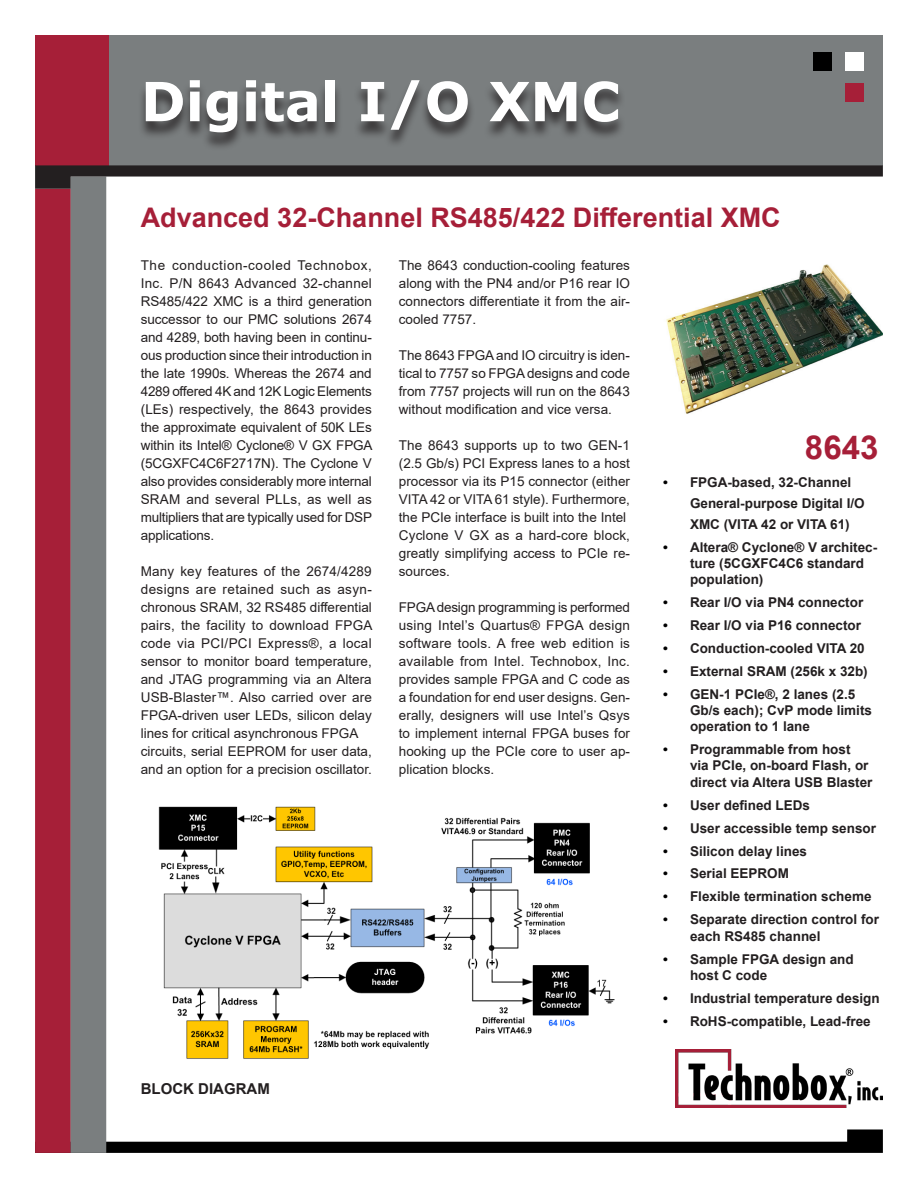
<style>
.page{position:relative;width:918px;height:1188px;background:#fff}
.page>*{position:absolute;margin:0;border:0;box-sizing:border-box;transform-origin:0 0}
.t1{font:700 54px "Verdana";color:#fff}
.Body{font:700 33px "Arial";color:#a61f38}
.Body-2{font:700 27px "Arial";color:#a61f38}
.Datasheet_Body{font:700 15px "Arial";color:#231f20}
.Datasheet_Body-2{font:13.5px/18px "Arial";color:#231f20;text-align:justify}
.Datasheet_Bullet_Sty{font:700 13.5px/16.2px "Arial";color:#231f20}
.s1{color:#000001}
</style>
<div class="page">
<div style="left:109px;top:35px;width:774px;height:130px;background:#7a7e7f"></div>
<div style="left:35px;top:35px;width:74px;height:130px;background:#a61f38"></div>
<svg style="left:106px;top:1129px;width:777px;height:24px"></svg>
<div style="left:35px;top:189px;width:36px;height:964px;background:#a61f38"></div>
<div style="left:71px;top:177px;width:35px;height:976px;background:#7a7e7f"></div>
<div style="left:845px;top:52px;width:18px;height:18px;background:#fff"></div>
<div style="left:845px;top:84px;width:18px;height:18px;background:#a61f38"></div>
<div style="left:813px;top:52px;width:19px;height:18px;background:#000"></div>
<img style="left:675px;top:1049px;width:208px;height:58px">
<svg style="left:35px;top:165px;width:848px;height:24px"></svg>
<img style="left:666px;top:264px;width:217px;height:150px">
<div style="left:137px;top:82px;width:489px;height:69px;background:#231f20;opacity:.75"></div>
<img style="left:158px;top:806px;width:457px;height:253px">
<p class="t1" style="left:141px;top:63px;width:481px">Digital I/O XMC</p>
<p class="Body-2" style="left:141px;top:198px;width:642px">Advanced 32-Channel RS485/422 Differential XMC</p>
<p class="Datasheet_Body-2" style="left:141px;top:256px;width:233px">The conduction-cooled Technobox, Inc. P/N 8643 Advanced 32-channel RS485/422 XMC is a third generation successor to our PMC solutions 2674 and 4289, both having been in continu&shy;ous production since their introduction in the late 1990s. Whereas the 2674 and 4289 offered 4K and 12K Logic Elements (LEs) respectively, the 8643 provides the approximate equivalent of 50K LEs within its Intel® Cyclone® V GX FPGA (5CGXFC4C6F2717N). The Cyclone V also provides considerably more internal SRAM and several PLLs, as well as multipliers that are typically used for DSP applications.</p>
<p class="Datasheet_Body-2" style="left:141px;top:562px;width:233px">Many key features of the 2674/4289 designs are retained such as asyn&shy;chronous SRAM, 32 RS485 differential pairs, the facility to download FPGA code via PCI/PCI Express®, a local sensor to monitor board temperature, and JTAG programming via an Altera USB-Blaster™. Also carried over are FPGA-driven user LEDs, silicon delay lines for critical asynchronous FPGA</p>
<p class="Datasheet_Body-2" style="left:141px;top:742px;width:233px">circuits, serial EEPROM for user data, and an option for a precision oscillator.</p>
<p class="Datasheet_Body-2" style="left:399px;top:256px;width:233px">The 8643 conduction-cooling features along with the PN4 and/or P16 rear IO connectors differentiate it from the air&shy;cooled 7757.</p>
<p class="Datasheet_Body-2" style="left:399px;top:346px;width:233px">The 8643 FPGA and IO circuitry is iden&shy;tical to 7757 so FPGA designs and code from 7757 projects will run on the 8643 without modification and vice versa.</p>
<p class="Datasheet_Body-2" style="left:399px;top:436px;width:233px">The 8643 supports up to two GEN-1 (2.5 Gb/s) PCI Express lanes to a host processor via its P15 connector (either VITA 42 or VITA 61 style). Furthermore, the PCIe interface is built into the Intel</p>
<p class="Datasheet_Body-2" style="left:399px;top:526px;width:233px">Cyclone V GX as a hard-core block, greatly simplifying access to PCIe re&shy;sources.</p>
<p class="Datasheet_Body-2" style="left:399px;top:598px;width:233px">FPGA design programming is performed using Intel’s Quartus® FPGA design software tools. A free web edition is available from Intel. Technobox, Inc. provides sample FPGA and C code as a foundation for end user designs. Gen&shy;erally, designers will use Intel’s Qsys to implement internal FPGA buses for hooking up the PCIe core to user ap&shy;plication blocks.</p>
<p class="Datasheet_Body" style="left:141px;top:1078px;width:131px">BLOCK DIAGRAM</p>
<p class="Body" style="left:805px;top:424px;width:75px">8643</p>
<p class="Datasheet_Bullet_Sty" style="left:690px;top:472px;width:176px;line-height:21px;text-indent:-27px"><span class="s1">•</span> FPGA-based, 32-Channel<br>General-purpose Digital I/O<br>XMC (VITA 42 or VITA 61)</p>
<p class="Datasheet_Bullet_Sty" style="left:690px;top:539px;width:189px;text-indent:-27px"><span class="s1">•</span> Altera® Cyclone® V architec&shy;ture (5CGXFC4C6 standard population)</p>
<p class="Datasheet_Bullet_Sty" style="left:663px;top:594px;width:202px"><span class="s1">•</span> Rear I/O via PN4 connector</p>
<p class="Datasheet_Bullet_Sty" style="left:663px;top:617px;width:200px"><span class="s1">•</span> Rear I/O via P16 connector</p>
<p class="Datasheet_Bullet_Sty" style="left:663px;top:640px;width:203px"><span class="s1">•</span> Conduction-cooled VITA 20</p>
<p class="Datasheet_Bullet_Sty" style="left:663px;top:663px;width:206px"><span class="s1">•</span> External SRAM (256k x 32b)</p>
<p class="Datasheet_Bullet_Sty" style="left:690px;top:686px;width:184px;text-indent:-27px"><span class="s1">•</span> GEN-1 PCIe®, 2 lanes (2.5<br>Gb/s each); CvP mode limits operation to 1 lane</p>
<p class="Datasheet_Bullet_Sty" style="left:690px;top:742px;width:184px;text-indent:-27px"><span class="s1">•</span> Programmable from host via PCIe, on-board Flash, or direct via Altera USB Blaster</p>
<p class="Datasheet_Bullet_Sty" style="left:663px;top:797px;width:149px"><span class="s1">•</span> User defined LEDs</p>
<p class="Datasheet_Bullet_Sty" style="left:663px;top:820px;width:215px"><span class="s1">•</span> User accessible temp sensor</p>
<p class="Datasheet_Bullet_Sty" style="left:663px;top:843px;width:146px"><span class="s1">•</span> Silicon delay lines</p>
<p class="Datasheet_Bullet_Sty" style="left:663px;top:866px;width:128px"><span class="s1">•</span> Serial EEPROM</p>
<p class="Datasheet_Bullet_Sty" style="left:663px;top:889px;width:210px"><span class="s1">•</span> Flexible termination scheme</p>
<p class="Datasheet_Bullet_Sty" style="left:690px;top:912px;width:191px;text-indent:-27px"><span class="s1">•</span> Separate direction control for each RS485 channel</p>
<p class="Datasheet_Bullet_Sty" style="left:690px;top:951px;width:165px;text-indent:-27px"><span class="s1">•</span> Sample FPGA design and host C code</p>
<p class="Datasheet_Bullet_Sty" style="left:663px;top:990px;width:218px"><span class="s1">•</span> Industrial temperature design</p>
<p class="Datasheet_Bullet_Sty" style="left:663px;top:1013px;width:209px"><span class="s1">•</span> RoHS-compatible, Lead-free</p>
</div>
